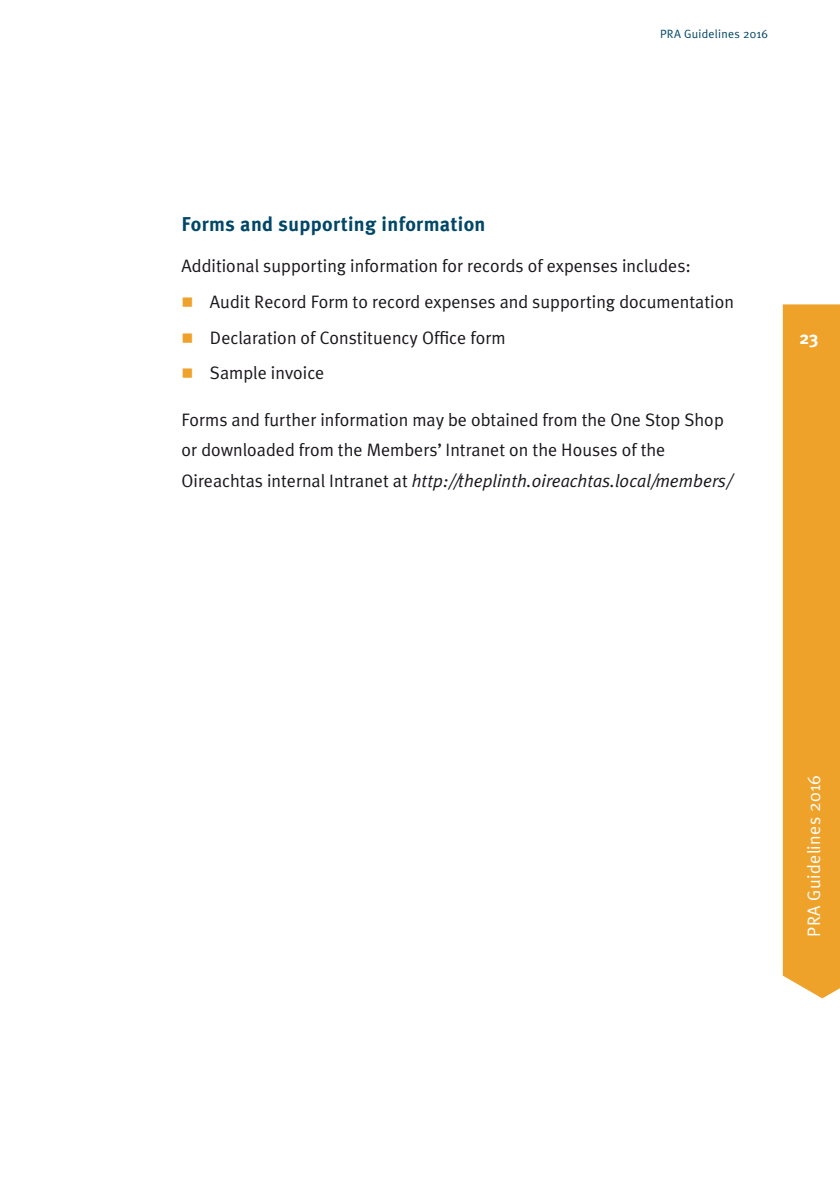
<style>
.page{position:relative;width:840px;height:1191px;background:#fff}
.page>*{position:absolute;margin:0;border:0;box-sizing:border-box;transform-origin:0 0}
.t1{font:700 20px "Meta Plus";letter-spacing:.02em;color:#004667}
.t2{font:18px/30px "Meta Plus Normal";color:#1a171c}
.t3{font:18px "Meta Plus Normal";letter-spacing:.02em;color:#fff}
.t4{font:700 18px "Meta Plus";color:#fff}
.t5{font:12px "Meta Plus Normal";letter-spacing:.02em;color:#004667}
.s1{color:#efa22a}
.s2{font-style:italic}
</style>
<div class="page">
<div style="left:782px;top:304px;width:57px;height:694px;background:#efa22a"></div>
<p class="t5" style="left:659px;top:27px;width:109px">PRA Guidelines 2016</p>
<p class="t1" style="left:181px;top:212px;width:305px">Forms and supporting information</p>
<p class="t2" style="left:181px;top:251px;width:510px">Additional supporting information for records of expenses includes:</p>
<p class="t2" style="left:181px;top:287px;width:553px"><span class="s1">■</span> Audit Record Form to record expenses and supporting documentation</p>
<p class="t2" style="left:181px;top:322px;width:325px"><span class="s1">■</span> Declaration of Constituency Office form</p>
<p class="t2" style="left:181px;top:358px;width:144px"><span class="s1">■</span> Sample invoice</p>
<p class="t2" style="left:181px;top:405px;width:550px">Forms and further information may be obtained from the One Stop Shop or downloaded from the Members’ Intranet on the Houses of the<br>Oireachtas internal Intranet at <span class="s2">http://theplinth.oireachtas.local/members/</span></p>
<p class="t4" style="left:799px;top:327px;width:21px">23</p>
<p class="t3" style="left:803px;top:936px;width:163px;rotate:-90deg">PRA Guidelines 2016</p>
</div>
